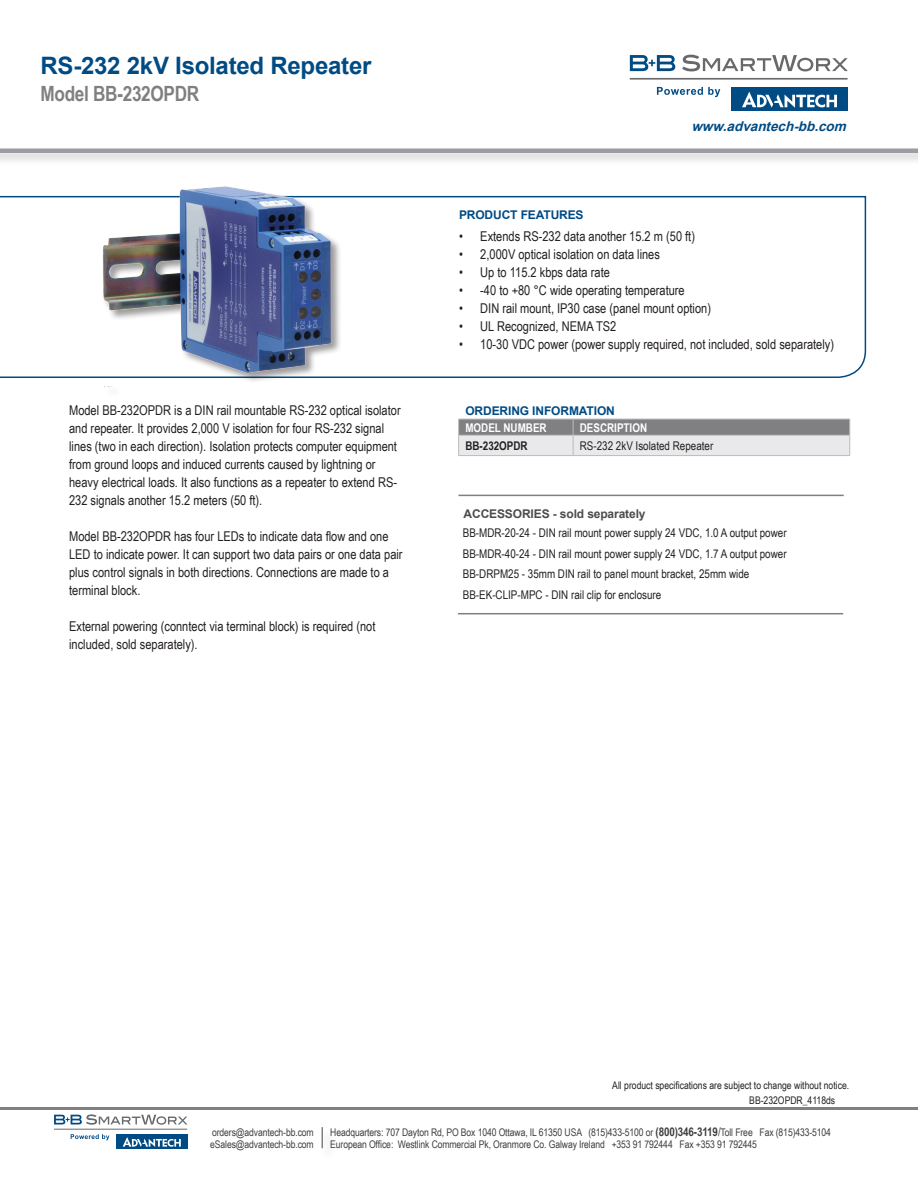
<style>
.page{position:relative;width:918px;height:1188px;background:#fff}
.page>*{position:absolute;margin:0;border:0;box-sizing:border-box;transform-origin:0 0}
.Product_-_Header{font:700 24px "Arial";letter-spacing:-.01em;color:#004b84}
.Product_-_Header_-_D{font:700 21px "Arial Narrow";letter-spacing:-.015em;color:#808083}
.Main_Text{font:13.5px/18px "Arial Narrow";color:#231f20}
.Bullets{font:13.5px "Arial Narrow";color:#231f20}
.t1{font:italic 700 13.5px "Arial";color:#004b84}
.Main_Text-2{font:12px "Arial Narrow";color:#231f20}
.chart_header{font:700 12px "Arial";letter-spacing:-.01em;color:#004b84}
.chart_header-2{font:700 12px "Arial";letter-spacing:-.01em;color:#4b4c4d}
.chart_text{font:12px "Arial Narrow";color:#231f20}
.chart_subhead{font:700 12px "Arial Narrow";color:#fff}
.chart_text-2{font:700 12px "Arial Narrow";color:#231f20}
.t2{font:10.5px/12px "Arial Narrow";letter-spacing:-.01em;color:#3e3e3f}
.Main_Text-3{font:10.5px "Arial Narrow";color:#231f20}
.s1{font-weight:700;font-size:12px}
.s2{font-size:12px}
</style>
<div class="page">
<hr style="left:0;top:1107px;width:918px;height:3px;background:#808083">
<div style="left:731px;top:87px;width:117px;height:24px;background:#004b84"></div>
<svg style="left:742px;top:92px;width:95px;height:16px"></svg>
<svg style="left:630px;top:55px;width:45px;height:16px"></svg>
<svg style="left:682px;top:55px;width:166px;height:16px"></svg>
<hr style="left:630px;top:78px;width:218px;height:2px;background:#69696c">
<svg style="left:657px;top:87px;width:63px;height:10px"></svg>
<div style="left:0;top:145px;width:918px;height:20px;background:#231f20;opacity:.25"></div>
<div style="left:0;top:148px;width:918px;height:5px;background:#9d9da1"></div>
<div style="left:116px;top:1134px;width:71px;height:15px;background:#004b84"></div>
<svg style="left:123px;top:1137px;width:58px;height:10px"></svg>
<svg style="left:54px;top:1114px;width:133px;height:11px"></svg>
<hr style="left:54px;top:1129px;width:133px;height:1px;background:#69696c">
<svg style="left:71px;top:1134px;width:38px;height:6px"></svg>
<div style="left:320px;top:1127px;width:17px;height:34px;background:#fbfbfb"></div>
<svg style="left:322px;top:1127px;width:1px;height:21px"></svg>
<svg style="left:0;top:195px;width:867px;height:183px"></svg>
<svg style="left:458px;top:419px;width:393px;height:36px;background:#bababd"></svg>
<hr style="left:458px;top:455px;width:115px;height:1px;background:#bcbbbf">
<hr style="left:573px;top:455px;width:277px;height:1px;background:#bcbbbf">
<hr style="left:458px;top:495px;width:386px;height:1px;background:#808083">
<hr style="left:458px;top:613px;width:385px;height:1px;background:#808083">
<div style="left:102px;top:186px;width:254px;height:212px;background:#fff"></div>
<img style="left:88px;top:145px;width:262px;height:243px">
<p class="Product_-_Header" style="left:40px;top:49px;width:332px">RS-232 2kV Isolated Repeater</p>
<p class="Product_-_Header_-_D" style="left:40px;top:77px;width:160px">Model BB-232OPDR</p>
<p class="Main_Text" style="left:69px;top:401px;width:333px">Model BB-232OPDR is a DIN rail mountable RS-232 optical isolator and repeater. It provides 2,000 V isolation for four RS-232 signal lines (two in each direction). Isolation protects computer equipment from ground loops and induced currents caused by lightning or heavy electrical loads. It also functions as a repeater to extend RS-232 signals another 15.2 meters (50 ft).</p>
<p class="Main_Text" style="left:69px;top:527px;width:335px">Model BB-232OPDR has four LEDs to indicate data flow and one LED to indicate power. It can support two data pairs or one data pair plus control signals in both directions. Connections are made to a terminal block.</p>
<p class="Main_Text" style="left:69px;top:617px;width:308px">External powering (conntect via terminal block) is required (not included, sold separately).</p>
<p class="chart_header" style="left:459px;top:207px;width:126px">PRODUCT FEATURES</p>
<p class="t1" style="left:691px;top:118px;width:161px">www.advantech-bb.com</p>
<p class="Bullets" style="left:459px;top:227px;width:237px">• Extends RS-232 data another 15.2 m (50 ft)</p>
<p class="Bullets" style="left:459px;top:245px;width:202px">• 2,000V optical isolation on data lines</p>
<p class="Bullets" style="left:459px;top:263px;width:152px">• Up to 115.2 kbps data rate</p>
<p class="Bullets" style="left:459px;top:281px;width:227px">• -40 to +80 °C wide operating temperature</p>
<p class="Bullets" style="left:459px;top:299px;width:253px">• DIN rail mount, IP30 case (panel mount option)</p>
<p class="Bullets" style="left:459px;top:317px;width:159px">• UL Recognized, NEMA TS2</p>
<p class="Bullets" style="left:459px;top:335px;width:376px">• 10-30 VDC power (power supply required, not included, sold separately)</p>
<p class="chart_header" style="left:465px;top:403px;width:151px">ORDERING INFORMATION</p>
<p class="chart_subhead" style="left:465px;top:418px;width:83px">MODEL NUMBER</p>
<p class="chart_subhead" style="left:580px;top:418px;width:69px">DESCRIPTION</p>
<p class="chart_text-2" style="left:465px;top:436px;width:64px">BB-232OPDR</p>
<p class="chart_text" style="left:580px;top:437px;width:135px">RS-232 2kV Isolated Repeater</p>
<p class="chart_header-2" style="left:464px;top:506px;width:184px">ACCESSORIES - sold separately</p>
<p class="Main_Text-2" style="left:463px;top:524px;width:325px">BB-MDR-20-24 - DIN rail mount power supply 24 VDC, 1.0 A output power</p>
<p class="Main_Text-2" style="left:463px;top:544px;width:325px">BB-MDR-40-24 - DIN rail mount power supply 24 VDC, 1.7 A output power</p>
<p class="Main_Text-2" style="left:463px;top:565px;width:288px">BB-DRPM25 - 35mm DIN rail to panel mount bracket, 25mm wide</p>
<p class="Main_Text-2" style="left:463px;top:586px;width:200px">BB-EK-CLIP-MPC - DIN rail clip for enclosure</p>
<p class="Main_Text-3" style="left:612px;top:1077px;width:238px">All product specifications are subject to change without notice.</p>
<p class="Main_Text-3" style="left:749px;top:1092px;width:87px">BB-232OPDR_4118ds</p>
<p class="t2" style="left:210px;top:1126px;width:105px">orders@advantech-bb.com eSales@advantech-bb.com</p>
<p class="t2" style="left:330px;top:1126px;width:502px">Headquarters: 707 Dayton Rd, PO Box 1040 Ottawa, IL 61350 USA (815)433-5100 or <span class="s1">(800)346-3119</span><span class="s2">/</span>Toll Free Fax (815)433-5104<br>European Office: Westlink Commercial Pk, Oranmore Co. Galway Ireland +353 91 792444 Fax +353 91 792445</p>
</div>
